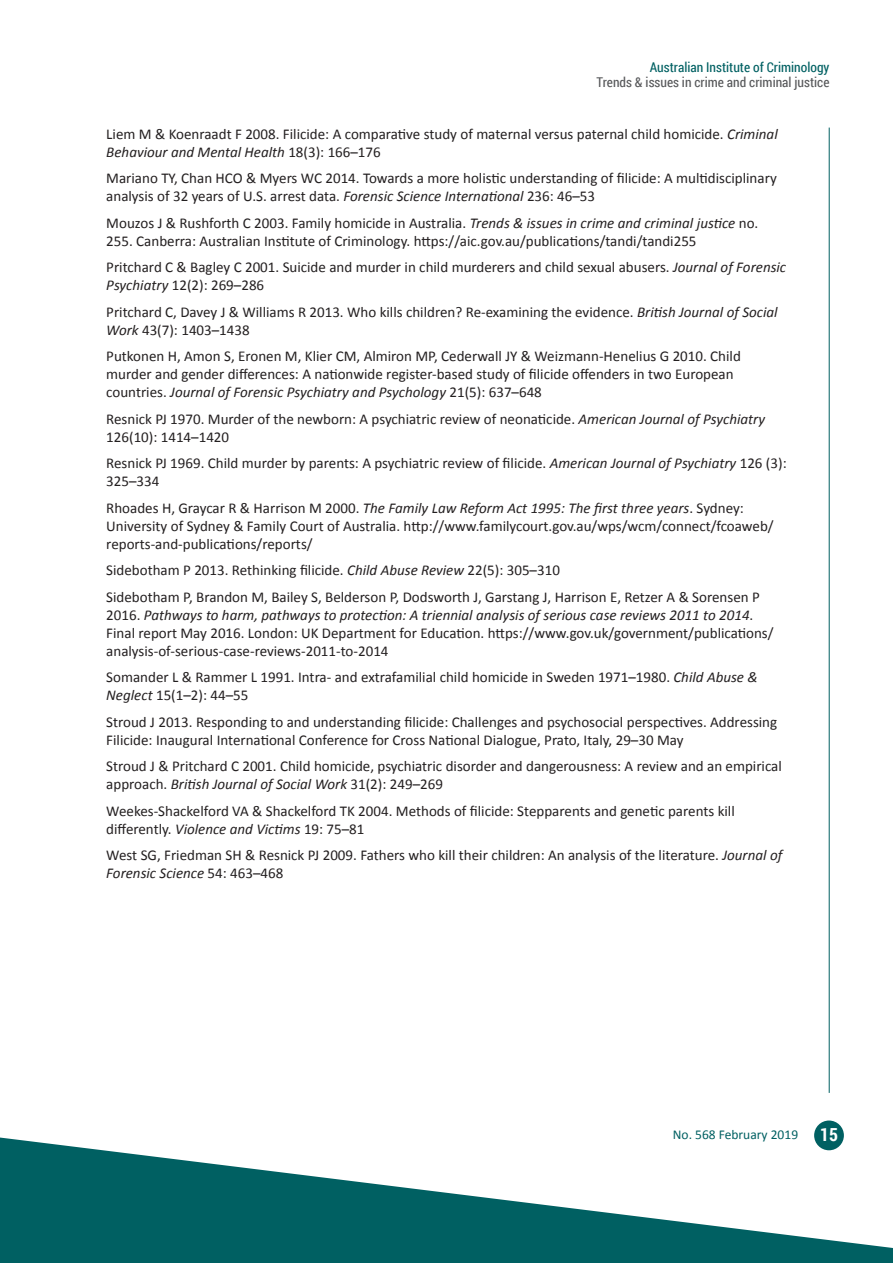
<style>
.page{position:relative;width:893px;height:1263px;background:#fff}
.page>*{position:absolute;margin:0;border:0;box-sizing:border-box;transform-origin:0 0}
.references{font:15px/18px "Calibri";color:#231f20}
.t1{font:13.5px "Roboto Condensed";color:#57585a}
.t2{font:13.5px "Roboto Condensed";color:#006062}
.t3{font:13.5px "Calibri";color:#006062}
.s1{font-style:italic}
.s2{font-family:"Roboto Condensed";font-weight:700;font-size:18px;color:#fff}
</style>
<div class="page">
<hr style="left:829px;top:128px;width:1px;height:965px;background:#006062">
<div style="left:814px;top:1120px;width:30px;height:30px;background:#006062;border-radius:50%"></div>
<svg style="left:0;top:1137px;width:893px;height:126px;fill:#006062"></svg>
<p class="t2" style="left:650px;top:58px;width:181px">Australian Institute of Criminology</p>
<p class="t1" style="left:597px;top:73px;width:234px">Trends &amp; issues in crime and criminal justice</p>
<p class="references" style="left:106px;top:125px;width:673px">Liem M &amp; Koenraadt F 2008. Filicide: A comparative study of maternal versus paternal child homicide. <span class="s1">Criminal<br>Behaviour and Mental Health</span> 18(3): 166–176</p>
<p class="references" style="left:106px;top:169px;width:672px">Mariano TY, Chan HCO &amp; Myers WC 2014. Towards a more holistic understanding of filicide: A multidisciplinary analysis of 32 years of U.S. arrest data. <span class="s1">Forensic Science International</span> 236: 46–53</p>
<p class="references" style="left:106px;top:214px;width:654px">Mouzos J &amp; Rushforth C 2003. Family homicide in Australia. <span class="s1">Trends &amp; issues in crime and criminal justice</span> no.<br>255. Canberra: Australian Institute of Criminology. https://aic.gov.au/publications/tandi/tandi255</p>
<p class="references" style="left:106px;top:258px;width:681px">Pritchard C &amp; Bagley C 2001. Suicide and murder in child murderers and child sexual abusers. <span class="s1">Journal of Forensic<br>Psychiatry</span> 12(2): 269–286</p>
<p class="references" style="left:106px;top:303px;width:673px">Pritchard C, Davey J &amp; Williams R 2013. Who kills children? Re-examining the evidence. <span class="s1">British Journal of Social<br>Work</span> 43(7): 1403–1438</p>
<p class="references" style="left:106px;top:347px;width:636px">Putkonen H, Amon S, Eronen M, Klier CM, Almiron MP, Cederwall JY &amp; Weizmann-Henelius G 2010. Child murder and gender differences: A nationwide register-based study of filicide offenders in two European countries. <span class="s1">Journal of Forensic Psychiatry and Psychology</span> 21(5): 637–648</p>
<p class="references" style="left:106px;top:410px;width:660px">Resnick PJ 1970. Murder of the newborn: A psychiatric review of neonaticide. <span class="s1">American Journal of Psychiatry<br></span>126(10): 1414–1420</p>
<p class="references" style="left:106px;top:454px;width:682px">Resnick PJ 1969. Child murder by parents: A psychiatric review of filicide. <span class="s1">American Journal of Psychiatry</span> 126 (3):<br>325–334</p>
<p class="references" style="left:106px;top:499px;width:669px">Rhoades H, Graycar R &amp; Harrison M 2000. <span class="s1">The Family Law Reform Act 1995: The first three years</span>. Sydney:<br>University of Sydney &amp; Family Court of Australia. http://www.familycourt.gov.au/wps/wcm/connect/fcoaweb/ reports-and-publications/reports/</p>
<p class="references" style="left:106px;top:561px;width:455px">Sidebotham P 2013. Rethinking filicide. <span class="s1">Child Abuse Review</span> 22(5): 305–310</p>
<p class="references" style="left:106px;top:588px;width:669px">Sidebotham P, Brandon M, Bailey S, Belderson P, Dodsworth J, Garstang J, Harrison E, Retzer A &amp; Sorensen P 2016. <span class="s1">Pathways to harm, pathways to protection: A triennial analysis of serious case reviews 2011 to 2014</span>.<br>Final report May 2016. London: UK Department for Education. https://www.gov.uk/government/publications/ analysis-of-serious-case-reviews-2011-to-2014</p>
<p class="references" style="left:106px;top:668px;width:653px">Somander L &amp; Rammer L 1991. Intra- and extrafamilial child homicide in Sweden 1971–1980. <span class="s1">Child Abuse &amp;<br>Neglect</span> 15(1–2): 44–55</p>
<p class="references" style="left:106px;top:713px;width:672px">Stroud J 2013. Responding to and understanding filicide: Challenges and psychosocial perspectives. Addressing<br>Filicide: Inaugural International Conference for Cross National Dialogue, Prato, Italy, 29–30 May</p>
<p class="references" style="left:106px;top:757px;width:677px">Stroud J &amp; Pritchard C 2001. Child homicide, psychiatric disorder and dangerousness: A review and an empirical approach. <span class="s1">British Journal of Social Work</span> 31(2): 249–269</p>
<p class="references" style="left:106px;top:802px;width:630px">Weekes-Shackelford VA &amp; Shackelford TK 2004. Methods of filicide: Stepparents and genetic parents kill differently. <span class="s1">Violence and Victims</span> 19: 75–81</p>
<p class="references" style="left:106px;top:846px;width:677px">West SG, Friedman SH &amp; Resnick PJ 2009. Fathers who kill their children: An analysis of the literature. <span class="s1">Journal of<br>Forensic Science</span> 54: 463–468</p>
<p class="t3" style="left:673px;top:1126px;width:167px">No. 568 February 2019 <span class="s2">15</span></p>
</div>
